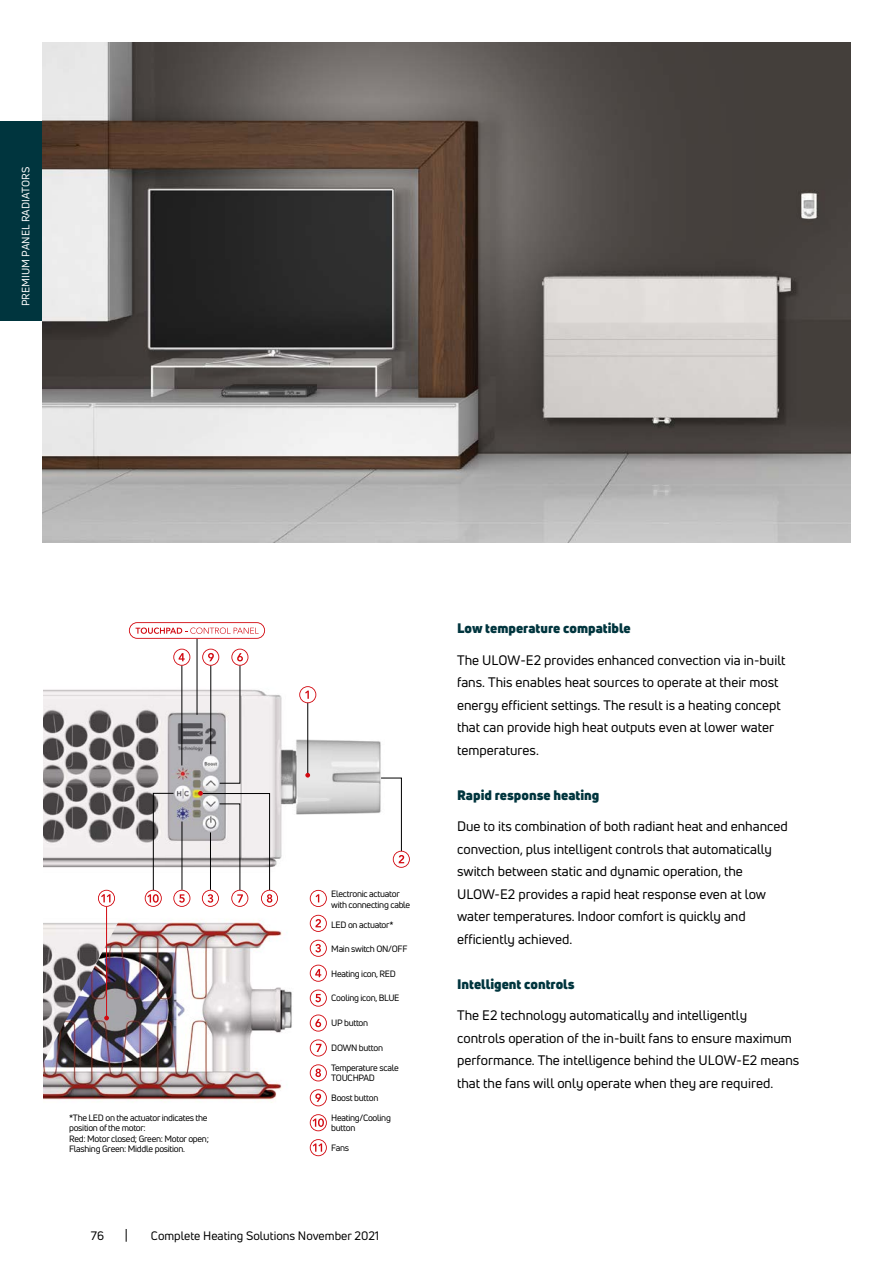
<style>
.page{position:relative;width:893px;height:1263px;background:#fff}
.page>*{position:absolute;margin:0;border:0;box-sizing:border-box;transform-origin:0 0}
.t1{font:13.5px/22.5px "Uni Neue";color:#000}
.t2{font:900 13.5px "Uni Neue";color:#00353e}
.t3{font:12px "Uni Neue";color:#000}
.t4{font:10.5px "Uni Neue";color:#fff}
.t5{font:9px/10.5px "Uni Neue";letter-spacing:-.03em;color:#000}
</style>
<div class="page">
<div style="left:0;top:121px;width:43px;height:200px;background:#00353e"></div>
<svg style="left:126px;top:1229px;width:1px;height:13px"></svg>
<img style="left:43px;top:43px;width:807px;height:499px">
<img style="left:107px;top:909px;width:185px;height:194px">
<img style="left:43px;top:689px;width:367px;height:179px">
<img style="left:43px;top:915px;width:79px;height:188px">
<svg style="left:152px;top:639px;width:250px;height:252px"></svg>
<svg style="left:305px;top:773px;width:5px;height:4px"></svg>
<svg style="left:198px;top:791px;width:5px;height:5px"></svg>
<hr style="left:106px;top:907px;width:1px;height:109px;background:#d20a11">
<svg style="left:104px;top:1016px;width:5px;height:4px"></svg>
<div style="left:261px;top:890px;width:17px;height:17px;border:2px solid #d20a11;border-radius:50%"></div>
<svg style="left:267px;top:894px;width:5px;height:9px"></svg>
<div style="left:231px;top:890px;width:17px;height:17px;border:2px solid #d20a11;border-radius:50%"></div>
<svg style="left:237px;top:894px;width:6px;height:8px"></svg>
<div style="left:202px;top:890px;width:17px;height:17px;border:2px solid #d20a11;border-radius:50%"></div>
<svg style="left:208px;top:894px;width:5px;height:9px"></svg>
<div style="left:173px;top:890px;width:17px;height:17px;border:2px solid #d20a11;border-radius:50%"></div>
<svg style="left:179px;top:894px;width:6px;height:9px"></svg>
<div style="left:145px;top:890px;width:17px;height:17px;border:2px solid #d20a11;border-radius:50%"></div>
<svg style="left:147px;top:894px;width:12px;height:9px"></svg>
<div style="left:98px;top:890px;width:17px;height:17px;border:2px solid #d20a11;border-radius:50%"></div>
<svg style="left:101px;top:894px;width:9px;height:8px"></svg>
<div style="left:299px;top:686px;width:17px;height:17px;border:2px solid #d20a11;border-radius:50%"></div>
<svg style="left:305px;top:691px;width:4px;height:8px"></svg>
<div style="left:393px;top:851px;width:17px;height:17px;border:2px solid #d20a11;border-radius:50%"></div>
<svg style="left:399px;top:855px;width:5px;height:8px"></svg>
<div style="left:231px;top:649px;width:17px;height:17px;border:2px solid #d20a11;border-radius:50%"></div>
<svg style="left:237px;top:653px;width:6px;height:8px"></svg>
<div style="left:202px;top:649px;width:17px;height:17px;border:2px solid #d20a11;border-radius:50%"></div>
<svg style="left:208px;top:653px;width:6px;height:8px"></svg>
<div style="left:173px;top:649px;width:17px;height:17px;border:2px solid #d20a11;border-radius:50%"></div>
<svg style="left:179px;top:653px;width:6px;height:8px"></svg>
<svg style="left:129px;top:622px;width:136px;height:17px"></svg>
<div style="left:310px;top:890px;width:17px;height:17px;border:2px solid #d20a11;border-radius:50%"></div>
<svg style="left:316px;top:894px;width:3px;height:8px"></svg>
<div style="left:310px;top:915px;width:17px;height:17px;border:2px solid #d20a11;border-radius:50%"></div>
<svg style="left:315px;top:919px;width:6px;height:8px"></svg>
<div style="left:310px;top:940px;width:17px;height:17px;border:2px solid #d20a11;border-radius:50%"></div>
<svg style="left:315px;top:944px;width:6px;height:8px"></svg>
<div style="left:310px;top:965px;width:17px;height:17px;border:2px solid #d20a11;border-radius:50%"></div>
<svg style="left:315px;top:969px;width:6px;height:8px"></svg>
<div style="left:310px;top:989px;width:17px;height:18px;border:2px solid #d20a11;border-radius:50%"></div>
<svg style="left:315px;top:994px;width:6px;height:8px"></svg>
<div style="left:310px;top:1014px;width:17px;height:17px;border:2px solid #d20a11;border-radius:50%"></div>
<svg style="left:315px;top:1019px;width:6px;height:8px"></svg>
<div style="left:310px;top:1039px;width:17px;height:17px;border:2px solid #d20a11;border-radius:50%"></div>
<svg style="left:316px;top:1044px;width:5px;height:8px"></svg>
<div style="left:310px;top:1064px;width:17px;height:17px;border:2px solid #d20a11;border-radius:50%"></div>
<svg style="left:315px;top:1068px;width:6px;height:9px"></svg>
<div style="left:310px;top:1089px;width:17px;height:17px;border:2px solid #d20a11;border-radius:50%"></div>
<svg style="left:315px;top:1093px;width:6px;height:9px"></svg>
<div style="left:310px;top:1114px;width:17px;height:17px;border:2px solid #d20a11;border-radius:50%"></div>
<svg style="left:313px;top:1118px;width:11px;height:9px"></svg>
<div style="left:310px;top:1139px;width:17px;height:17px;border:2px solid #d20a11;border-radius:50%"></div>
<svg style="left:313px;top:1143px;width:9px;height:9px"></svg>
<p class="t4" style="left:19px;top:306px;width:141px;rotate:-90deg">PREMIUM PANEL RADIATORS</p>
<p class="t5" style="left:69px;top:1112px;width:141px">*The LED on the actuator indicates the position of the motor:<br>Red: Motor closed; Green: Motor open; Flashing Green: Middle position.</p>
<p class="t5" style="left:331px;top:888px;width:81px">Electronic actuator with connecting cable</p>
<p class="t5" style="left:331px;top:919px;width:64px">LED on actuator*</p>
<p class="t5" style="left:331px;top:944px;width:78px">Main switch ON/OFF</p>
<p class="t5" style="left:331px;top:968px;width:66px">Heating icon, RED</p>
<p class="t5" style="left:331px;top:993px;width:70px">Cooling icon, BLUE</p>
<p class="t5" style="left:331px;top:1018px;width:38px">UP button</p>
<p class="t5" style="left:331px;top:1038px;width:69px;line-height:19.5px">DOWN button<br>Temperature scale</p>
<p class="t5" style="left:331px;top:1068px;width:49px;line-height:19.5px">TOUCHPAD<br>Boost button</p>
<p class="t5" style="left:331px;top:1112px;width:61px">Heating/Cooling button</p>
<p class="t5" style="left:331px;top:1142px;width:19px">Fans</p>
<p class="t3" style="left:90px;top:1228px;width:15px">76</p>
<p class="t3" style="left:151px;top:1228px;width:230px">Complete Heating Solutions November 2021</p>
<p class="t2" style="left:457px;top:619px;width:175px">Low temperature compatible</p>
<p class="t1" style="left:457px;top:648px;width:330px">The ULOW-E2 provides enhanced convection via in-built fans. This enables heat sources to operate at their most energy efficient settings. The result is a heating concept that can provide high heat outputs even at lower water temperatures.</p>
<p class="t2" style="left:457px;top:785px;width:144px">Rapid response heating</p>
<p class="t1" style="left:457px;top:815px;width:332px">Due to its combination of both radiant heat and enhanced convection, plus intelligent controls that automatically switch between static and dynamic operation, the ULOW-E2 provides a rapid heat response even at low water temperatures. Indoor comfort is quickly and efficiently achieved.</p>
<p class="t2" style="left:457px;top:974px;width:119px">Intelligent controls</p>
<p class="t1" style="left:457px;top:1004px;width:344px">The E2 technology automatically and intelligently<br>controls operation of the in-built fans to ensure maximum performance. The intelligence behind the ULOW-E2 means that the fans will only operate when they are required.</p>
</div>
